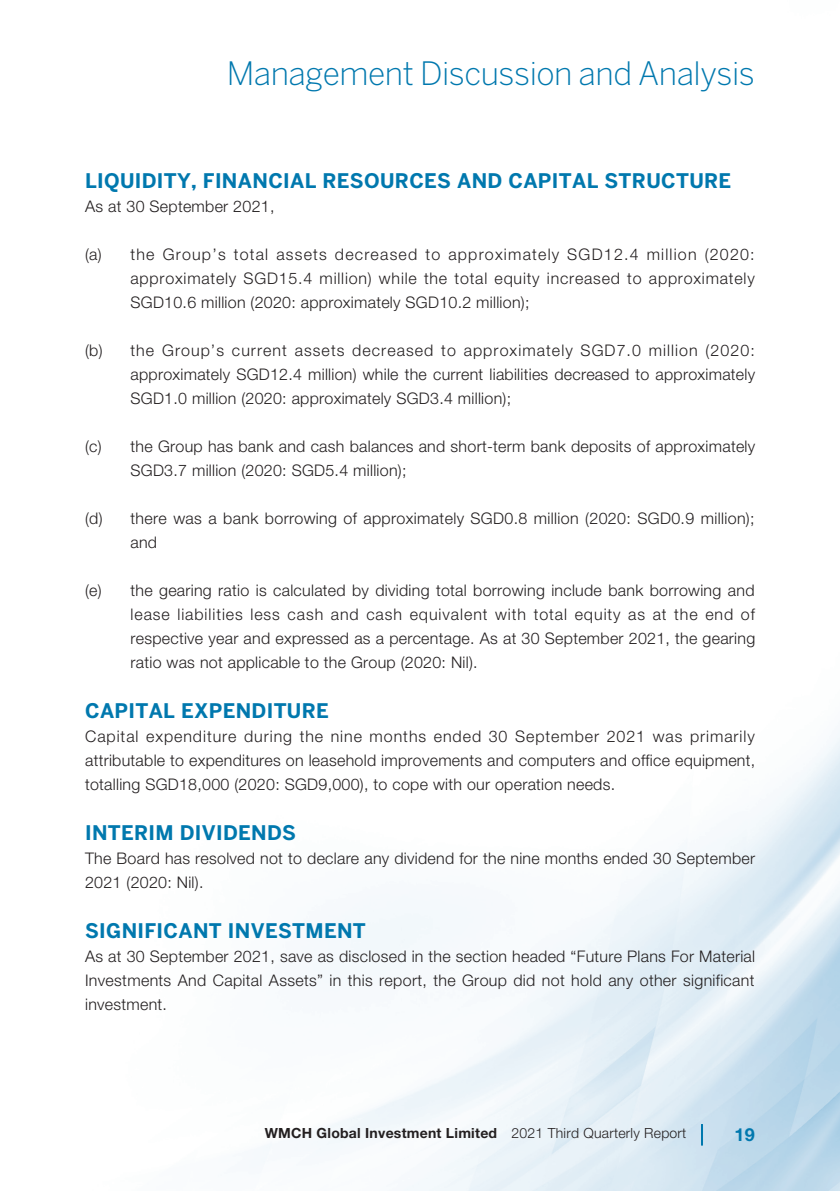
<style>
.page{position:relative;width:840px;height:1191px;background:#fff}
.page>*{position:absolute;margin:0;border:0;box-sizing:border-box;transform-origin:0 0}
.t1{font:300 32px "Benton Sans";letter-spacing:-.015em;color:#0078ae}
._01_H1{font:700 20px "Benton Sans";letter-spacing:.015em;color:#0078ae}
.t2{font:700 18px "Helvetica Neue LT Std";color:#0078ae}
._00_txt{font:300 16px/24px "Helvetica Neue LT Std";letter-spacing:.015em;color:#231f20;text-align:justify}
.t3{font:700 14px "Helvetica Neue LT Std";letter-spacing:.015em;color:#231f20}
.s1{font-weight:300}
</style>
<div class="page">
<img style="left:261px;top:733px;width:578px;height:458px">
<hr style="left:700px;top:1124px;width:2px;height:21px;background:#0078ae">
<h1 class="t1" style="left:227px;top:54px;width:529px">Management Discussion and Analysis</h1>
<p class="_01_H1" style="left:85px;top:168px;width:647px">LIQUIDITY, FINANCIAL RESOURCES AND CAPITAL STRUCTURE</p>
<p class="_00_txt" style="left:85px;top:193px;width:191px">As at 30 September 2021,</p>
<p class="_00_txt" style="left:130px;top:241px;width:625px;text-indent:-45px">(a) the Group’s total assets decreased to approximately SGD12.4 million (2020: approximately SGD15.4 million) while the total equity increased to approximately SGD10.6 million (2020: approximately SGD10.2 million);</p>
<p class="_00_txt" style="left:130px;top:337px;width:625px;text-indent:-45px">(b) the Group’s current assets decreased to approximately SGD7.0 million (2020: approximately SGD12.4 million) while the current liabilities decreased to approximately SGD1.0 million (2020: approximately SGD3.4 million);</p>
<p class="_00_txt" style="left:130px;top:433px;width:626px;text-indent:-45px">(c) the Group has bank and cash balances and short-term bank deposits of approximately<br>SGD3.7 million (2020: SGD5.4 million);</p>
<p class="_00_txt" style="left:130px;top:505px;width:625px;text-indent:-45px">(d) there was a bank borrowing of approximately SGD0.8 million (2020: SGD0.9 million); and</p>
<p class="_00_txt" style="left:130px;top:577px;width:626px;text-indent:-45px">(e) the gearing ratio is calculated by dividing total borrowing include bank borrowing and lease liabilities less cash and cash equivalent with total equity as at the end of respective year and expressed as a percentage. As at 30 September 2021, the gearing ratio was not applicable to the Group (2020: Nil).</p>
<p class="_01_H1" style="left:85px;top:698px;width:245px">CAPITAL EXPENDITURE</p>
<p class="_00_txt" style="left:85px;top:723px;width:671px">Capital expenditure during the nine months ended 30 September 2021 was primarily attributable to expenditures on leasehold improvements and computers and office equipment, totalling SGD18,000 (2020: SGD9,000), to cope with our operation needs.</p>
<p class="_01_H1" style="left:85px;top:820px;width:212px">INTERIM DIVIDENDS</p>
<p class="_00_txt" style="left:85px;top:845px;width:671px">The Board has resolved not to declare any dividend for the nine months ended 30 September<br>2021 (2020: Nil).</p>
<p class="_01_H1" style="left:85px;top:918px;width:282px">SIGNIFICANT INVESTMENT</p>
<p class="_00_txt" style="left:85px;top:943px;width:671px">As at 30 September 2021, save as disclosed in the section headed “Future Plans For Material Investments And Capital Assets” in this report, the Group did not hold any other significant investment.</p>
<p class="t3" style="left:264px;top:1124px;width:423px">WMCH Global Investment Limited <span class="s1">2021 Third Quarterly Report</span></p>
<p class="t2" style="left:734px;top:1123px;width:22px">19</p>
</div>
